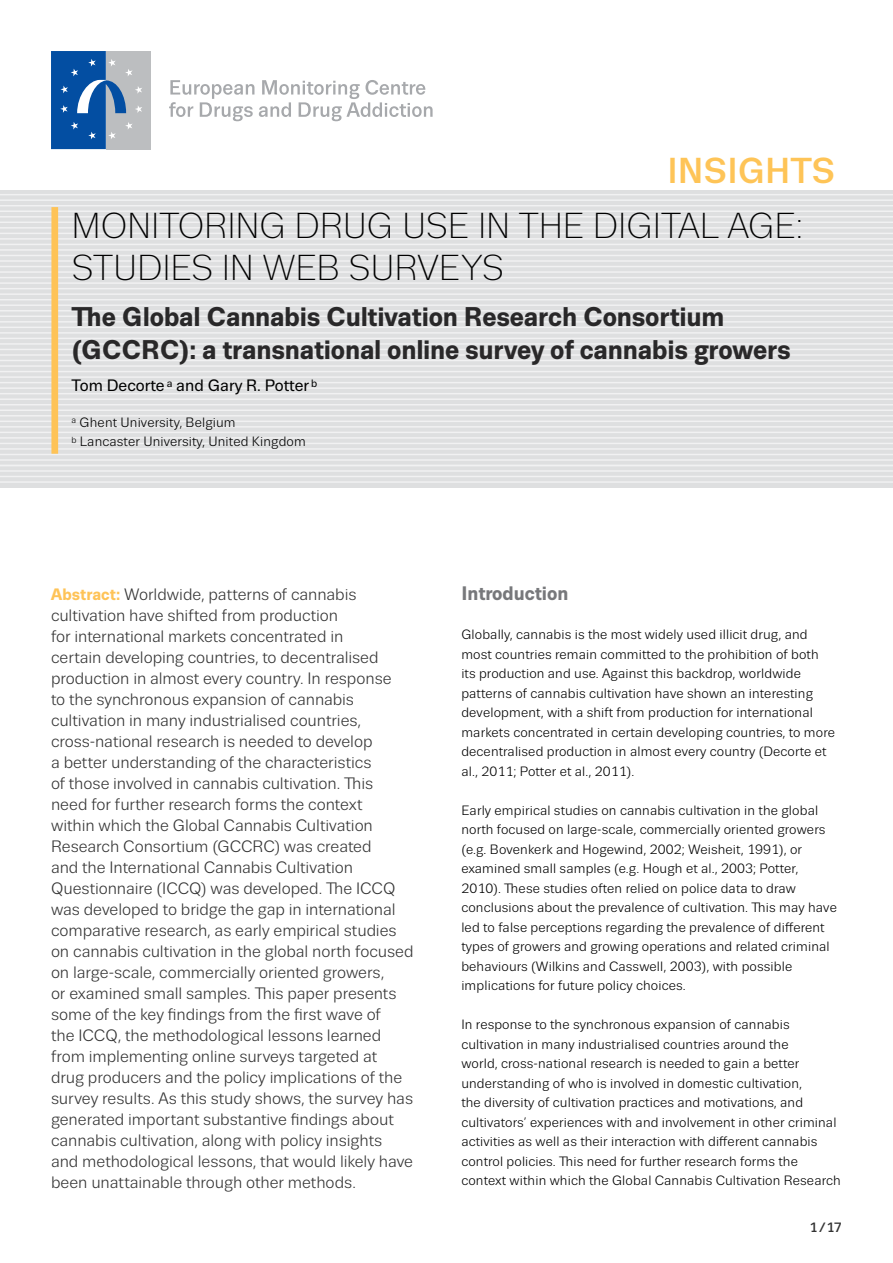
<style>
.page{position:relative;width:893px;height:1263px;background:#fff}
.page>*{position:absolute;margin:0;border:0;box-sizing:border-box;transform-origin:0 0}
.Insights_title{font:300 36px/42px "Trivia Sans";letter-spacing:-.005em;color:#000}
.Default{font:500 36px "Trivia Sans";color:#fec457}
.Publication_title{font:700 27px/33px "Trivia Sans";letter-spacing:-.005em;color:#292829}
.headline_I{font:700 19.5px "Trivia Sans";color:#77787b}
.abstract{font:16.5px/21px "Trivia Sans";letter-spacing:-.005em;color:#333}
.Author{font:16.5px "Trivia Sans";color:#000}
.regular_text_9_13{font:13.5px/19.5px "Trivia Sans";letter-spacing:.01em;color:#000}
.Affiliations{font:13.5px "Trivia Sans";letter-spacing:.01em;color:#000}
.t1{font:500 13.5px "Trivia Sans";color:#333}
.s1{font-weight:700;color:#fec357}
</style>
<div class="page">
<div style="left:0;top:190px;width:893px;height:298px;background:#dedfe0"></div>
<hr style="left:0;top:194px;width:893px;height:1px;background:#f1f1f2">
<hr style="left:0;top:199px;width:893px;height:2px;background:#f1f1f2">
<hr style="left:0;top:205px;width:893px;height:1px;background:#f1f1f2">
<hr style="left:0;top:210px;width:893px;height:2px;background:#f1f1f2">
<hr style="left:0;top:216px;width:893px;height:2px;background:#f1f1f2">
<hr style="left:0;top:222px;width:893px;height:1px;background:#f1f1f2">
<hr style="left:0;top:227px;width:893px;height:2px;background:#f1f1f2">
<hr style="left:0;top:233px;width:893px;height:1px;background:#f1f1f2">
<hr style="left:0;top:238px;width:893px;height:2px;background:#f1f1f2">
<hr style="left:0;top:244px;width:893px;height:1px;background:#f1f1f2">
<hr style="left:0;top:249px;width:893px;height:2px;background:#f1f1f2">
<hr style="left:0;top:255px;width:893px;height:1px;background:#f1f1f2">
<hr style="left:0;top:260px;width:893px;height:2px;background:#f1f1f2">
<hr style="left:0;top:266px;width:893px;height:1px;background:#f1f1f2">
<hr style="left:0;top:271px;width:893px;height:2px;background:#f1f1f2">
<hr style="left:0;top:277px;width:893px;height:1px;background:#f1f1f2">
<hr style="left:0;top:282px;width:893px;height:2px;background:#f1f1f2">
<hr style="left:0;top:288px;width:893px;height:1px;background:#f1f1f2">
<hr style="left:0;top:293px;width:893px;height:2px;background:#f1f1f2">
<hr style="left:0;top:299px;width:893px;height:1px;background:#f1f1f2">
<hr style="left:0;top:304px;width:893px;height:2px;background:#f1f1f2">
<hr style="left:0;top:310px;width:893px;height:1px;background:#f1f1f2">
<hr style="left:0;top:315px;width:893px;height:2px;background:#f1f1f2">
<hr style="left:0;top:321px;width:893px;height:2px;background:#f1f1f2">
<hr style="left:0;top:327px;width:893px;height:1px;background:#f1f1f2">
<hr style="left:0;top:332px;width:893px;height:2px;background:#f1f1f2">
<hr style="left:0;top:338px;width:893px;height:1px;background:#f1f1f2">
<hr style="left:0;top:343px;width:893px;height:2px;background:#f1f1f2">
<hr style="left:0;top:349px;width:893px;height:1px;background:#f1f1f2">
<hr style="left:0;top:354px;width:893px;height:2px;background:#f1f1f2">
<hr style="left:0;top:360px;width:893px;height:1px;background:#f1f1f2">
<hr style="left:0;top:365px;width:893px;height:2px;background:#f1f1f2">
<hr style="left:0;top:371px;width:893px;height:1px;background:#f1f1f2">
<hr style="left:0;top:376px;width:893px;height:2px;background:#f1f1f2">
<hr style="left:0;top:382px;width:893px;height:1px;background:#f1f1f2">
<hr style="left:0;top:387px;width:893px;height:2px;background:#f1f1f2">
<hr style="left:0;top:393px;width:893px;height:1px;background:#f1f1f2">
<hr style="left:0;top:398px;width:893px;height:2px;background:#f1f1f2">
<hr style="left:0;top:404px;width:893px;height:1px;background:#f1f1f2">
<hr style="left:0;top:409px;width:893px;height:2px;background:#f1f1f2">
<hr style="left:0;top:415px;width:893px;height:1px;background:#f1f1f2">
<hr style="left:0;top:421px;width:893px;height:1px;background:#f1f1f2">
<hr style="left:0;top:426px;width:893px;height:2px;background:#f1f1f2">
<hr style="left:0;top:432px;width:893px;height:1px;background:#f1f1f2">
<hr style="left:0;top:437px;width:893px;height:2px;background:#f1f1f2">
<hr style="left:0;top:443px;width:893px;height:1px;background:#f1f1f2">
<hr style="left:0;top:448px;width:893px;height:2px;background:#f1f1f2">
<hr style="left:0;top:454px;width:893px;height:1px;background:#f1f1f2">
<hr style="left:0;top:459px;width:893px;height:2px;background:#f1f1f2">
<hr style="left:0;top:476px;width:893px;height:1px;background:#f1f1f2">
<hr style="left:0;top:470px;width:893px;height:2px;background:#f1f1f2">
<hr style="left:0;top:465px;width:893px;height:1px;background:#f1f1f2">
<svg style="left:169px;top:80px;width:264px;height:41px"></svg>
<div style="left:106px;top:51px;width:45px;height:98px;background:#bcbec0"></div>
<svg style="left:51px;top:51px;width:91px;height:98px"></svg>
<hr style="left:0;top:481px;width:893px;height:2px;background:#f1f1f2">
<div style="left:51px;top:207px;width:7px;height:247px;background:#fec357"></div>
<p class="Default" style="left:668px;top:151px;width:169px">INSIGHTS</p>
<p class="Insights_title" style="left:72px;top:205px;width:733px">MONITORING DRUG USE IN THE DIGITAL AGE:<br>STUDIES IN WEB SURVEYS</p>
<p class="Publication_title" style="left:72px;top:300px;width:721px">The Global Cannabis Cultivation Research Consortium (GCCRC): a transnational online survey of cannabis growers</p>
<p class="Author" style="left:72px;top:376px;width:247px">Tom Decorte <sup>a</sup> and Gary R. Potter <sup>b</sup></p>
<p class="Affiliations" style="left:72px;top:415px;width:166px"><sup>a</sup> Ghent University, Belgium</p>
<p class="Affiliations" style="left:72px;top:434px;width:236px"><sup>b</sup> Lancaster University, United Kingdom</p>
<p class="abstract" style="left:51px;top:584px;width:364px"><span class="s1">Abstract:</span> Worldwide, patterns of cannabis cultivation have shifted from production<br>for international markets concentrated in<br>certain developing countries, to decentralised production in almost every country. In response<br>to the synchronous expansion of cannabis cultivation in many industrialised countries, cross-national research is needed to develop<br>a better understanding of the characteristics<br>of those involved in cannabis cultivation. This need for further research forms the context<br>within which the Global Cannabis Cultivation Research Consortium (GCCRC) was created<br>and the International Cannabis Cultivation Questionnaire (ICCQ) was developed. The ICCQ was developed to bridge the gap in international comparative research, as early empirical studies on cannabis cultivation in the global north focused on large-scale, commercially oriented growers,<br>or examined small samples. This paper presents some of the key findings from the first wave of<br>the ICCQ, the methodological lessons learned from implementing online surveys targeted at drug producers and the policy implications of the survey results. As this study shows, the survey has generated important substantive findings about cannabis cultivation, along with policy insights and methodological lessons, that would likely have been unattainable through other methods.</p>
<p class="headline_I" style="left:461px;top:583px;width:109px">Introduction</p>
<p class="regular_text_9_13" style="left:461px;top:625px;width:375px">Globally, cannabis is the most widely used illicit drug, and most countries remain committed to the prohibition of both its production and use. Against this backdrop, worldwide patterns of cannabis cultivation have shown an interesting development, with a shift from production for international markets concentrated in certain developing countries, to more decentralised production in almost every country (Decorte et al., 2011; Potter et al., 2011).</p>
<p class="regular_text_9_13" style="left:461px;top:800px;width:377px">Early empirical studies on cannabis cultivation in the global north focused on large-scale, commercially oriented growers (e.g. Bovenkerk and Hogewind, 2002; Weisheit, 1991), or examined small samples (e.g. Hough et al., 2003; Potter, 2010). These studies often relied on police data to draw conclusions about the prevalence of cultivation. This may have led to false perceptions regarding the prevalence of different types of growers and growing operations and related criminal behaviours (Wilkins and Casswell, 2003), with possible implications for future policy choices.</p>
<p class="regular_text_9_13" style="left:461px;top:1015px;width:381px">In response to the synchronous expansion of cannabis cultivation in many industrialised countries around the<br>world, cross-national research is needed to gain a better understanding of who is involved in domestic cultivation,<br>the diversity of cultivation practices and motivations, and cultivators’ experiences with and involvement in other criminal activities as well as their interaction with different cannabis control policies. This need for further research forms the context within which the Global Cannabis Cultivation Research</p>
<p class="t1" style="left:809px;top:1220px;width:34px">1/17</p>
</div>
